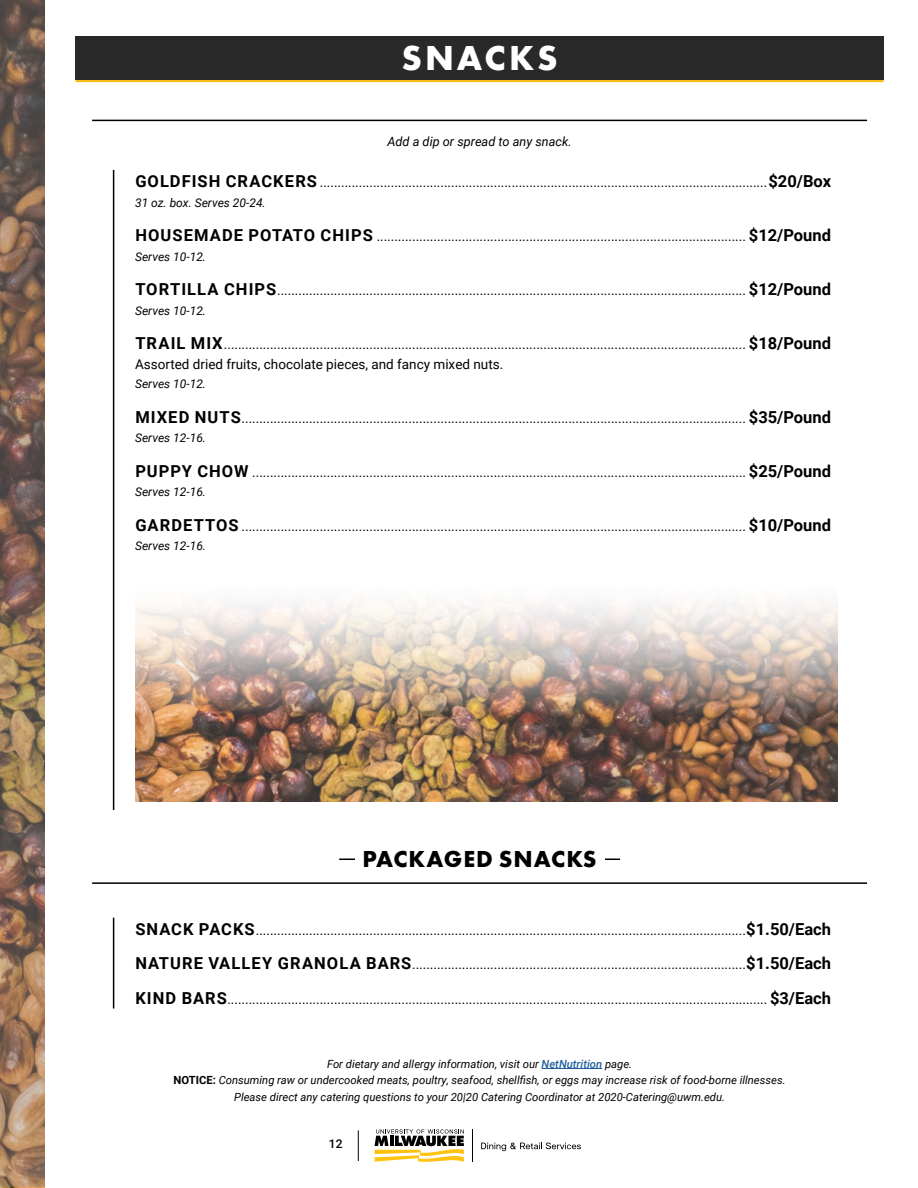
<style>
.page{position:relative;width:918px;height:1188px;background:#fff}
.page>*{position:absolute;margin:0;border:0;box-sizing:border-box;transform-origin:0 0}
.t1{font:700 36px "Futura PT";letter-spacing:.08em;color:#fff}
.t2{font:700 24px "Futura PT";letter-spacing:.04em;color:#000}
.t3{font:13.5px/19.5px "Roboto";color:#000}
.t4{font:italic 12.75px "Roboto";color:#000}
.t5{font:italic 12px "Roboto";color:#000}
.t6{font:500 12px "Roboto";color:#000}
.t7{font:italic 11.25px/16.5px "Roboto";color:#000;text-align:center}
.s1{font-weight:700;font-size:16.5px}
.s2{font-weight:500;color:#215e9e}
.s3{font-weight:700;font-style:normal}
</style>
<div class="page">
<hr style="left:358px;top:1130px;width:1px;height:31px;background:#000">
<svg style="left:481px;top:1143px;width:100px;height:8px"></svg>
<hr style="left:473px;top:1129px;width:1px;height:33px;background:#000">
<svg style="left:375px;top:1129px;width:89px;height:33px"></svg>
<hr style="left:76px;top:79px;width:808px;height:3px;background:#fbbd1a">
<div style="left:76px;top:36px;width:808px;height:43px;background:#292929"></div>
<hr style="left:542px;top:1068px;width:60px;height:1px;background:#215e9e">
<hr style="left:339px;top:859px;width:281px;height:1px;background:#000">
<svg style="left:0;top:0;width:45px;height:1186px;background:#856a56"></svg>
<hr style="left:92px;top:120px;width:775px;height:1px;background:#000">
<hr style="left:113px;top:170px;width:1px;height:640px;background:#000">
<hr style="left:113px;top:918px;width:1px;height:91px;background:#000">
<div style="left:355px;top:849px;width:249px;height:21px;background:#fff"></div>
<hr style="left:92px;top:882px;width:775px;height:2px;background:#000">
<img style="left:135px;top:604px;width:702px;height:198px">
<h1 class="t1" style="left:402px;top:35px;width:158px">SNACKS</h1>
<p class="t4" style="left:387px;top:133px;width:186px">Add a dip or spread to any snack.</p>
<p class="t3" style="left:135px;top:172px;width:697px"><span class="s1">GOLDFISH CRACKERS</span> ..............................................................................................................................<span class="s1">$20/Box</span></p>
<p class="t5" style="left:135px;top:194px;width:132px">31 oz. box. Serves 20-24.</p>
<p class="t3" style="left:135px;top:226px;width:697px"><span class="s1">HOUSEMADE POTATO CHIPS</span> ........................................................................................................ <span class="s1">$12/Pound</span></p>
<p class="t5" style="left:135px;top:248px;width:73px">Serves 10-12.</p>
<p class="t3" style="left:135px;top:280px;width:697px"><span class="s1">TORTILLA CHIPS</span>.................................................................................................................................... <span class="s1">$12/Pound</span></p>
<p class="t5" style="left:135px;top:302px;width:73px">Serves 10-12.</p>
<p class="t3" style="left:135px;top:334px;width:697px"><span class="s1">TRAIL MIX</span>................................................................................................................................................... <span class="s1">$18/Pound<br></span>Assorted dried fruits, chocolate pieces, and fancy mixed nuts.</p>
<p class="t5" style="left:135px;top:376px;width:73px">Serves 10-12.</p>
<p class="t3" style="left:135px;top:408px;width:697px"><span class="s1">MIXED NUTS</span>.............................................................................................................................................. <span class="s1">$35/Pound</span></p>
<p class="t5" style="left:135px;top:430px;width:73px">Serves 12-16.</p>
<p class="t3" style="left:135px;top:462px;width:697px"><span class="s1">PUPPY CHOW</span> ........................................................................................................................................... <span class="s1">$25/Pound</span></p>
<p class="t5" style="left:135px;top:484px;width:73px">Serves 12-16.</p>
<p class="t3" style="left:135px;top:516px;width:697px"><span class="s1">GARDETTOS</span> .............................................................................................................................................. <span class="s1">$10/Pound</span></p>
<p class="t5" style="left:135px;top:538px;width:73px">Serves 12-16.</p>
<h2 class="t2" style="left:363px;top:844px;width:236px">PACKAGED SNACKS</h2>
<p class="t3" style="left:135px;top:920px;width:697px"><span class="s1">SNACK PACKS</span>..........................................................................................................................................<span class="s1">$1.50/Each</span></p>
<p class="t3" style="left:135px;top:954px;width:697px"><span class="s1">NATURE VALLEY GRANOLA BARS</span>..............................................................................................<span class="s1">$1.50/Each</span></p>
<p class="t3" style="left:135px;top:989px;width:697px"><span class="s1">KIND BARS</span>........................................................................................................................................................ <span class="s1">$3/Each</span></p>
<p class="t7" style="left:174px;top:1055px;width:614px">For dietary and allergy information, visit our <span class="s2">NetNutrition</span> page.<br><span class="s3">NOTICE:</span> Consuming raw or undercooked meats, poultry, seafood, shellfish, or eggs may increase risk of food-borne illnesses.<br>Please direct any catering questions to your 20|20 Catering Coordinator at 2020-Catering@uwm.edu.</p>
<p class="t6" style="left:329px;top:1135px;width:15px">12</p>
</div>
